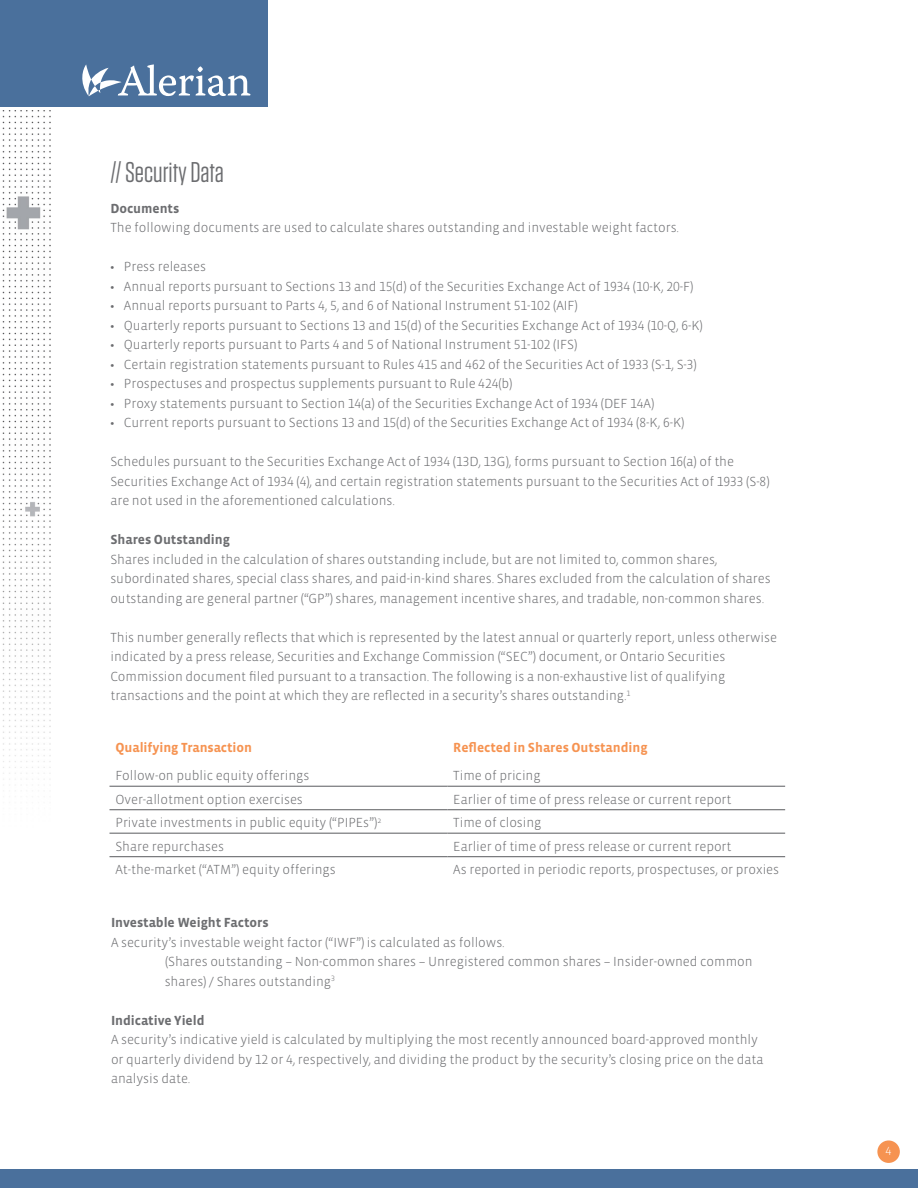
<style>
.page{position:relative;width:918px;height:1188px;background:#fff}
.page>*{position:absolute;margin:0;border:0;box-sizing:border-box;transform-origin:0 0}
.t1{font:28.5px "Tungsten";color:#6c6d70}
.t2{font:300 13.5px/19.5px "Vista Sans OT";letter-spacing:-.005em;color:#6c6d70}
.t3{font:700 13.5px "Vista Sans OT";letter-spacing:-.005em;color:#6c6d70}
.t4{font:700 13.5px "Vista Sans OT";letter-spacing:-.005em;color:#f69351}
.t5{font:300 12px "Vista Sans OT";color:#fff}
.s1{font-family:"Myriad Pro";font-weight:400}
</style>
<div class="page">
<div style="left:0;top:0;width:268px;height:107px;background:#4a709c"></div>
<svg style="left:82px;top:64px;width:169px;height:32px"></svg>
<img style="left:2px;top:111px;width:49px;height:669px">
<div style="left:0;top:1169px;width:918px;height:19px;background:#4a709c"></div>
<div style="left:877px;top:1140px;width:23px;height:23px;background:#f69351;border-radius:50%"></div>
<hr style="left:110px;top:786px;width:337px;height:1px;background:#6c6d70">
<hr style="left:447px;top:786px;width:338px;height:1px;background:#6c6d70">
<hr style="left:110px;top:809px;width:337px;height:1px;background:#6c6d70">
<hr style="left:447px;top:809px;width:338px;height:1px;background:#6c6d70">
<hr style="left:110px;top:833px;width:337px;height:1px;background:#6c6d70">
<hr style="left:447px;top:833px;width:338px;height:1px;background:#6c6d70">
<hr style="left:110px;top:856px;width:337px;height:1px;background:#6c6d70">
<hr style="left:447px;top:856px;width:338px;height:1px;background:#6c6d70">
<p class="t1" style="left:110px;top:157px;width:115px">// Security Data</p>
<p class="t3" style="left:110px;top:201px;width:70px">Documents</p>
<p class="t2" style="left:110px;top:218px;width:570px">The following documents are used to calculate shares outstanding and investable weight factors.</p>
<p class="t2" style="left:110px;top:257px;width:97px"><span class="s1">•</span> Press releases</p>
<p class="t2" style="left:110px;top:277px;width:584px"><span class="s1">•</span> Annual reports pursuant to Sections 13 and 15(d) of the Securities Exchange Act of 1934 (10-K, 20-F)</p>
<p class="t2" style="left:110px;top:296px;width:469px"><span class="s1">•</span> Annual reports pursuant to Parts 4, 5, and 6 of National Instrument 51-102 (AIF)</p>
<p class="t2" style="left:110px;top:316px;width:594px"><span class="s1">•</span> Quarterly reports pursuant to Sections 13 and 15(d) of the Securities Exchange Act of 1934 (10-Q, 6-K)</p>
<p class="t2" style="left:110px;top:335px;width:468px"><span class="s1">•</span> Quarterly reports pursuant to Parts 4 and 5 of National Instrument 51-102 (IFS)</p>
<p class="t2" style="left:110px;top:355px;width:588px"><span class="s1">•</span> Certain registration statements pursuant to Rules 415 and 462 of the Securities Act of 1933 (S-1, S-3)</p>
<p class="t2" style="left:110px;top:374px;width:404px"><span class="s1">•</span> Prospectuses and prospectus supplements pursuant to Rule 424(b)</p>
<p class="t2" style="left:110px;top:394px;width:546px"><span class="s1">•</span> Proxy statements pursuant to Section 14(a) of the Securities Exchange Act of 1934 (DEF 14A)</p>
<p class="t2" style="left:110px;top:413px;width:576px"><span class="s1">•</span> Current reports pursuant to Sections 13 and 15(d) of the Securities Exchange Act of 1934 (8-K, 6-K)</p>
<p class="t2" style="left:110px;top:452px;width:661px">Schedules pursuant to the Securities Exchange Act of 1934 (13D, 13G), forms pursuant to Section 16(a) of the<br>Securities Exchange Act of 1934 (4), and certain registration statements pursuant to the Securities Act of 1933 (S-8) are not used in the aforementioned calculations.</p>
<p class="t3" style="left:110px;top:533px;width:121px">Shares Outstanding</p>
<p class="t2" style="left:110px;top:550px;width:662px">Shares included in the calculation of shares outstanding include, but are not limited to, common shares, subordinated shares, special class shares, and paid-in-kind shares. Shares excluded from the calculation of shares outstanding are general partner (“GP”) shares, management incentive shares, and tradable, non-common shares.</p>
<p class="t2" style="left:110px;top:628px;width:668px">This number generally reflects that which is represented by the latest annual or quarterly report, unless otherwise indicated by a press release, Securities and Exchange Commission (“SEC”) document, or Ontario Securities Commission document filed pursuant to a transaction. The following is a non-exhaustive list of qualifying transactions and the point at which they are reflected in a security’s shares outstanding.<sup>1</sup></p>
<p class="t4" style="left:116px;top:741px;width:138px">Qualifying Transaction</p>
<p class="t4" style="left:453px;top:741px;width:196px">Reflected in Shares Outstanding</p>
<p class="t2" style="left:116px;top:766px;width:195px">Follow-on public equity offerings</p>
<p class="t2" style="left:453px;top:766px;width:89px">Time of pricing</p>
<p class="t2" style="left:116px;top:790px;width:189px">Over-allotment option exercises</p>
<p class="t2" style="left:453px;top:790px;width:280px">Earlier of time of press release or current report</p>
<p class="t2" style="left:116px;top:813px;width:267px">Private investments in public equity (“PIPEs”)<sup>2</sup></p>
<p class="t2" style="left:453px;top:813px;width:90px">Time of closing</p>
<p class="t2" style="left:116px;top:837px;width:110px">Share repurchases</p>
<p class="t2" style="left:453px;top:837px;width:280px">Earlier of time of press release or current report</p>
<p class="t2" style="left:116px;top:860px;width:222px">At-the-market (“ATM”) equity offerings</p>
<p class="t2" style="left:453px;top:860px;width:327px">As reported in periodic reports, prospectuses, or proxies</p>
<p class="t3" style="left:111px;top:916px;width:159px">Investable Weight Factors</p>
<p class="t2" style="left:111px;top:933px;width:395px">A security’s investable weight factor (“IWF”) is calculated as follows.</p>
<p class="t2" style="left:165px;top:952px;width:589px">(Shares outstanding – Non-common shares – Unregistered common shares – Insider-owned common</p>
<p class="t2" style="left:165px;top:972px;width:172px">shares) / Shares outstanding<sup>3</sup></p>
<p class="t3" style="left:111px;top:1013px;width:95px">Indicative Yield</p>
<p class="t2" style="left:111px;top:1030px;width:654px">A security’s indicative yield is calculated by multiplying the most recently announced board-approved monthly or quarterly dividend by 12 or 4, respectively, and dividing the product by the security’s closing price on the data analysis date.</p>
<p class="t5" style="left:886px;top:1145px;width:7px">4</p>
</div>
